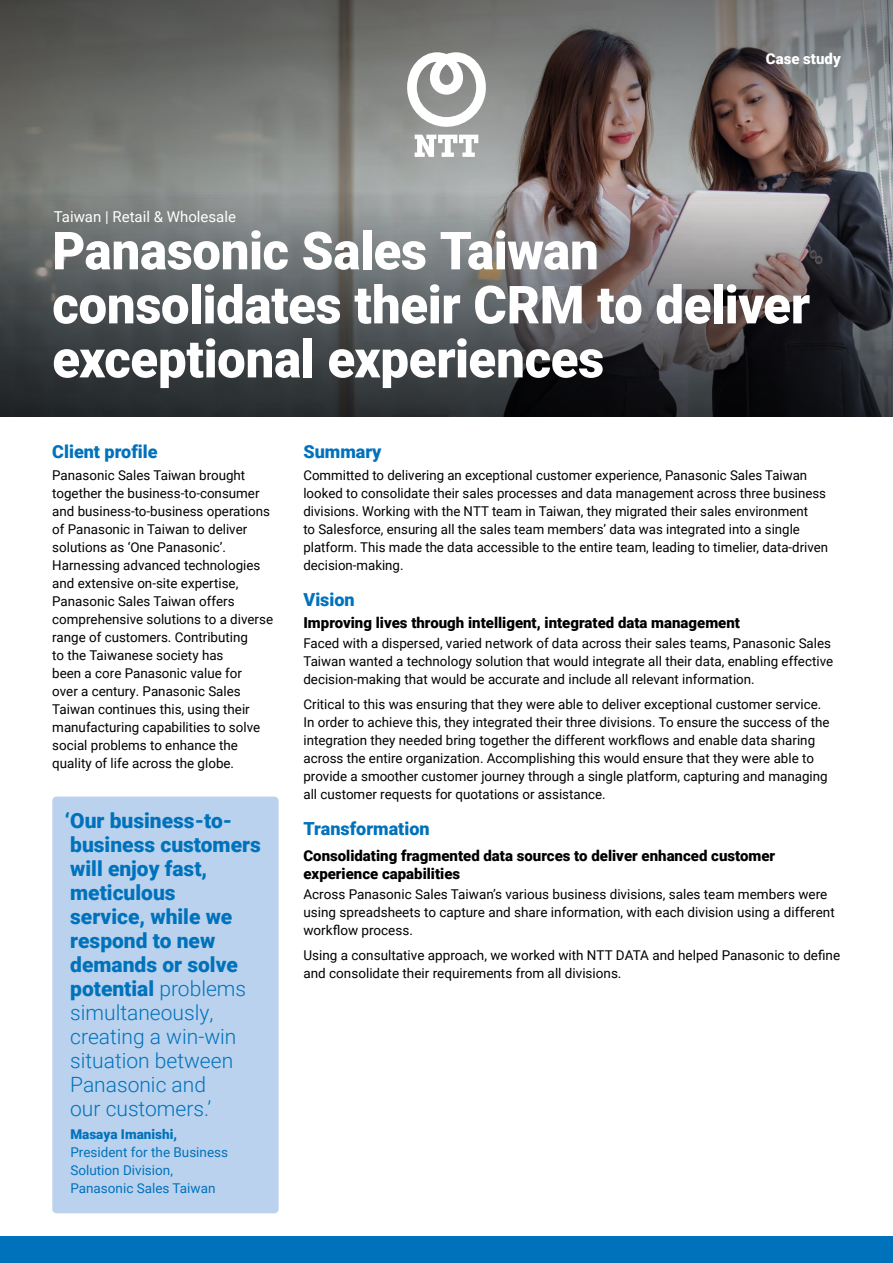
<style>
.page{position:relative;width:893px;height:1263px;background:#fff}
.page>*{position:absolute;margin:0;border:0;box-sizing:border-box;transform-origin:0 0}
.t1{font:900 52.5px/54px "Roboto";letter-spacing:-.005em;color:#fff}
.t2{font:900 21px/24px "Roboto";color:#0072bc}
.t3{font:900 18px "Roboto";color:#0072bc}
.t4{font:900 15px/18px "Roboto";color:#000}
.t5{font:15px "Roboto";color:#fff}
.t6{font:900 15px "Roboto";color:#fff}
.t7{font:13.5px/18px "Roboto";color:#000}
.t8{font:13.5px/18px "Roboto";color:#0072bc}
.t9{font:900 13.5px "Roboto";color:#0072bc}
.s1{font-weight:300}
</style>
<div class="page">
<svg style="left:0;top:393px;width:893px;height:24px;background:#1e2123"></svg>
<svg style="left:0;top:0;width:893px;height:393px;background:#666"></svg>
<div style="left:52px;top:796px;width:227px;height:417px;background:#bad2ed;border-radius:4px"></div>
<div style="left:0;top:1236px;width:893px;height:27px;background:#0072bc"></div>
<svg style="left:415px;top:135px;width:63px;height:22px"></svg>
<svg style="left:407px;top:52px;width:79px;height:75px"></svg>
<p class="t6" style="left:766px;top:48px;width:76px">Case study</p>
<p class="t5" style="left:54px;top:206px;width:184px">Taiwan | Retail &amp; Wholesale</p>
<h1 class="t1" style="left:52px;top:222px;width:759px">Panasonic Sales Taiwan consolidates their CRM to deliver exceptional experiences</h1>
<h3 class="t3" style="left:52px;top:439px;width:107px">Client profile</h3>
<p class="t7" style="left:52px;top:466px;width:222px">Panasonic Sales Taiwan brought together the business-to-consumer and business-to-business operations of Panasonic in Taiwan to deliver solutions as ‘One Panasonic’.<br>Harnessing advanced technologies and extensive on-site expertise, Panasonic Sales Taiwan offers comprehensive solutions to a diverse range of customers. Contributing<br>to the Taiwanese society has<br>been a core Panasonic value for<br>over a century. Panasonic Sales Taiwan continues this, using their manufacturing capabilities to solve social problems to enhance the quality of life across the globe.</p>
<h2 class="t2" style="left:65px;top:807px;width:197px">‘Our business-to&shy;business customers will enjoy fast, meticulous<br>service, while we respond to new demands or solve potential <span class="s1">problems simultaneously, creating a win-win situation between<br>Panasonic and<br>our customers.’</span></h2>
<p class="t9" style="left:70px;top:1125px;width:108px">Masaya Imanishi,</p>
<p class="t8" style="left:70px;top:1143px;width:159px">President for the Business<br>Solution Division,<br>Panasonic Sales Taiwan</p>
<h3 class="t3" style="left:303px;top:439px;width:80px">Summary</h3>
<p class="t7" style="left:303px;top:466px;width:526px">Committed to delivering an exceptional customer experience, Panasonic Sales Taiwan looked to consolidate their sales processes and data management across three business divisions. Working with the NTT team in Taiwan, they migrated their sales environment<br>to Salesforce, ensuring all the sales team members’ data was integrated into a single platform. This made the data accessible to the entire team, leading to timelier, data-driven decision-making.</p>
<h3 class="t3" style="left:303px;top:587px;width:53px">Vision</h3>
<p class="t4" style="left:303px;top:613px;width:438px">Improving lives through intelligent, integrated data management</p>
<p class="t7" style="left:303px;top:634px;width:531px">Faced with a dispersed, varied network of data across their sales teams, Panasonic Sales<br>Taiwan wanted a technology solution that would integrate all their data, enabling effective decision-making that would be accurate and include all relevant information.</p>
<p class="t7" style="left:303px;top:694px;width:528px">Critical to this was ensuring that they were able to deliver exceptional customer service.<br>In order to achieve this, they integrated their three divisions. To ensure the success of the integration they needed bring together the different workflows and enable data sharing across the entire organization. Accomplishing this would ensure that they were able to provide a smoother customer journey through a single platform, capturing and managing all customer requests for quotations or assistance.</p>
<h3 class="t3" style="left:303px;top:816px;width:128px">Transformation</h3>
<p class="t4" style="left:303px;top:846px;width:473px">Consolidating fragmented data sources to deliver enhanced customer experience capabilities</p>
<p class="t7" style="left:303px;top:885px;width:533px">Across Panasonic Sales Taiwan’s various business divisions, sales team members were using spreadsheets to capture and share information, with each division using a different workflow process.</p>
<p class="t7" style="left:303px;top:945px;width:538px">Using a consultative approach, we worked with NTT DATA and helped Panasonic to define and consolidate their requirements from all divisions.</p>
</div>
